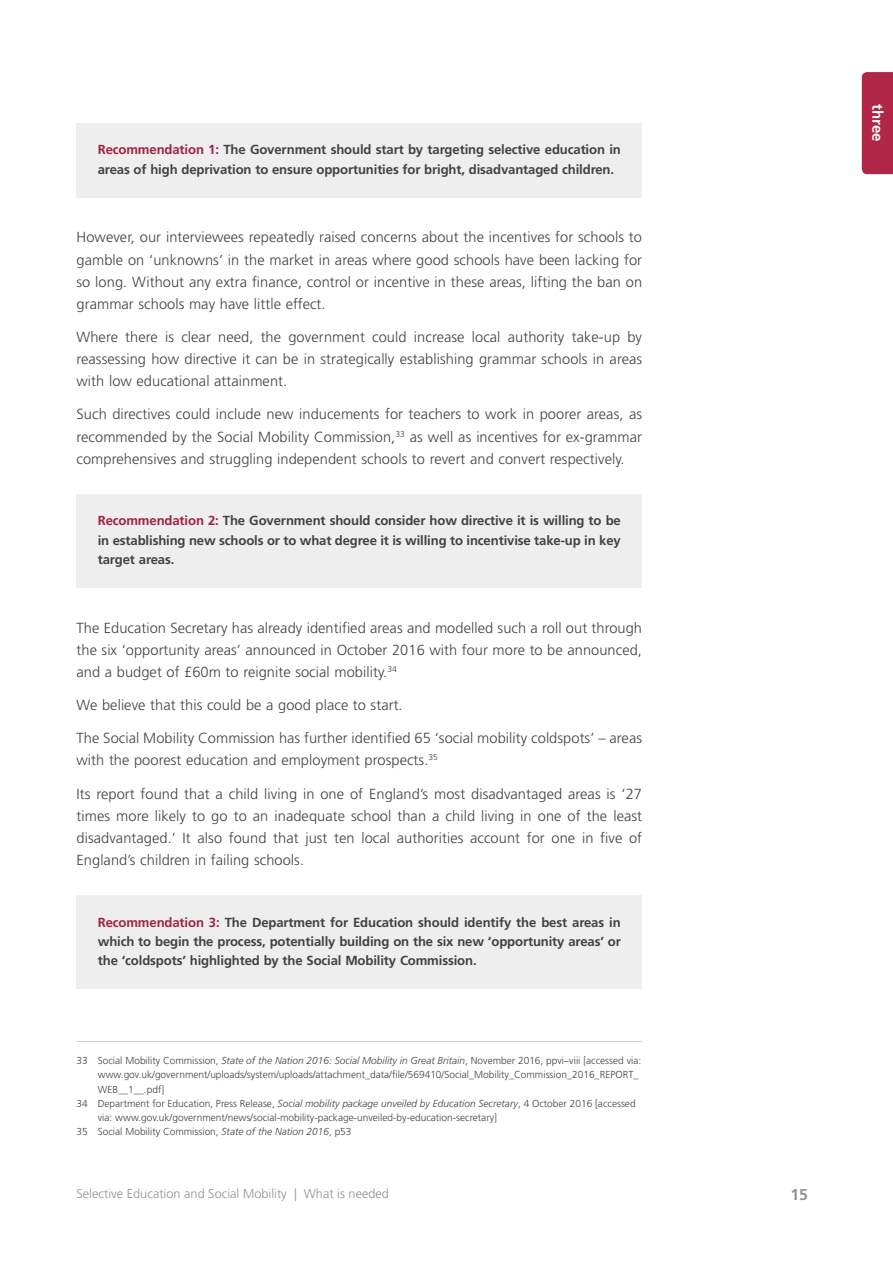
<style>
.page{position:relative;width:893px;height:1263px;background:#fff}
.page>*{position:absolute;margin:0;border:0;box-sizing:border-box;transform-origin:0 0}
.t1{font:700 15.75px "Frutiger LT Std";color:#939291}
.t2{font:700 15px "Frutiger LT Std";color:#fff}
.t3{font:300 14.7px/22.2px "Frutiger LT Std";letter-spacing:.005em;color:#434241;text-align:justify}
.t4{font:700 13.2px/19px "Frutiger LT Std";letter-spacing:-.01em;color:#434241;text-align:justify}
.t5{font:300 12.75px "Frutiger LT Std";color:#939291}
.t6{font:300 10.2px "Frutiger LT Std";color:#434241}
.s1{color:#a12241}
.s2{font-style:italic}
</style>
<div class="page">
<div style="left:862px;top:72px;width:31px;height:102px;background:#af2647"></div>
<div style="left:77px;top:123px;width:565px;height:75px;background:#eee"></div>
<div style="left:77px;top:494px;width:565px;height:94px;background:#eee"></div>
<div style="left:77px;top:895px;width:565px;height:94px;background:#eee"></div>
<hr style="left:77px;top:1041px;width:565px;height:1px;background:#d0d0d0">
<p class="t4" style="left:98px;top:140px;width:525px"><span class="s1">Recommendation 1:</span> The Government should start by targeting selective education in areas of high deprivation to ensure opportunities for bright, disadvantaged children.</p>
<p class="t3" style="left:77px;top:226px;width:567px">However, our interviewees repeatedly raised concerns about the incentives for schools to gamble on ‘unknowns’ in the market in areas where good schools have been lacking for so long. Without any extra finance, control or incentive in these areas, lifting the ban on grammar schools may have little effect.</p>
<p class="t3" style="left:77px;top:326px;width:567px">Where there is clear need, the government could increase local authority take-up by reassessing how directive it can be in strategically establishing grammar schools in areas with low educational attainment.</p>
<p class="t3" style="left:77px;top:404px;width:567px">Such directives could include new inducements for teachers to work in poorer areas, as recommended by the Social Mobility Commission,<sup>33</sup> as well as incentives for ex-grammar comprehensives and struggling independent schools to revert and convert respectively.</p>
<p class="t4" style="left:98px;top:511px;width:525px"><span class="s1">Recommendation 2:</span> The Government should consider how directive it is willing to be in establishing new schools or to what degree it is willing to incentivise take-up in key target areas.</p>
<p class="t3" style="left:77px;top:617px;width:567px">The Education Secretary has already identified areas and modelled such a roll out through the six ‘opportunity areas’ announced in October 2016 with four more to be announced, and a budget of £60m to reignite social mobility.<sup>34</sup></p>
<p class="t3" style="left:77px;top:694px;width:328px">We believe that this could be a good place to start.</p>
<p class="t3" style="left:77px;top:727px;width:567px">The Social Mobility Commission has further identified 65 ‘social mobility coldspots’ – areas with the poorest education and employment prospects.<sup>35</sup></p>
<p class="t3" style="left:77px;top:782px;width:567px">Its report found that a child living in one of England’s most disadvantaged areas is ‘27 times more likely to go to an inadequate school than a child living in one of the least disadvantaged.’ It also found that just ten local authorities account for one in five of England’s children in failing schools.</p>
<p class="t4" style="left:98px;top:912px;width:524px"><span class="s1">Recommendation 3:</span> The Department for Education should identify the best areas in which to begin the process, potentially building on the six new ‘opportunity areas’ or the ‘coldspots’ highlighted by the Social Mobility Commission.</p>
<p class="t6" style="left:77px;top:1055px;width:566px">33 Social Mobility Commission, <span class="s2">State of the Nation 2016: Social Mobility in Great Britain</span>, November 2016, ppvi–viii [accessed via:</p>
<p class="t6" style="left:98px;top:1069px;width:542px">www.gov.uk/government/uploads/system/uploads/attachment_data/file/569410/Social_Mobility_Commission_2016_REPORT_</p>
<p class="t6" style="left:98px;top:1083px;width:68px">WEB__1__.pdf]</p>
<p class="t6" style="left:77px;top:1097px;width:561px">34 Department for Education, Press Release, <span class="s2">Social mobility package unveiled by Education Secretary</span>, 4 October 2016 [accessed</p>
<p class="t6" style="left:98px;top:1112px;width:401px">via: www.gov.uk/government/news/social-mobility-package-unveiled-by-education-secretary]</p>
<p class="t6" style="left:77px;top:1126px;width:277px">35 Social Mobility Commission, <span class="s2">State of the Nation 2016</span>, p53</p>
<p class="t5" style="left:77px;top:1186px;width:314px">Selective Education and Social Mobility | What is needed</p>
<p class="t1" style="left:790px;top:1186px;width:19px">15</p>
<p class="t2" style="left:886px;top:104px;width:39px;rotate:90deg">three</p>
<p class="t2" style="left:888px;top:110px;width:28px;rotate:90deg">one</p>
</div>
